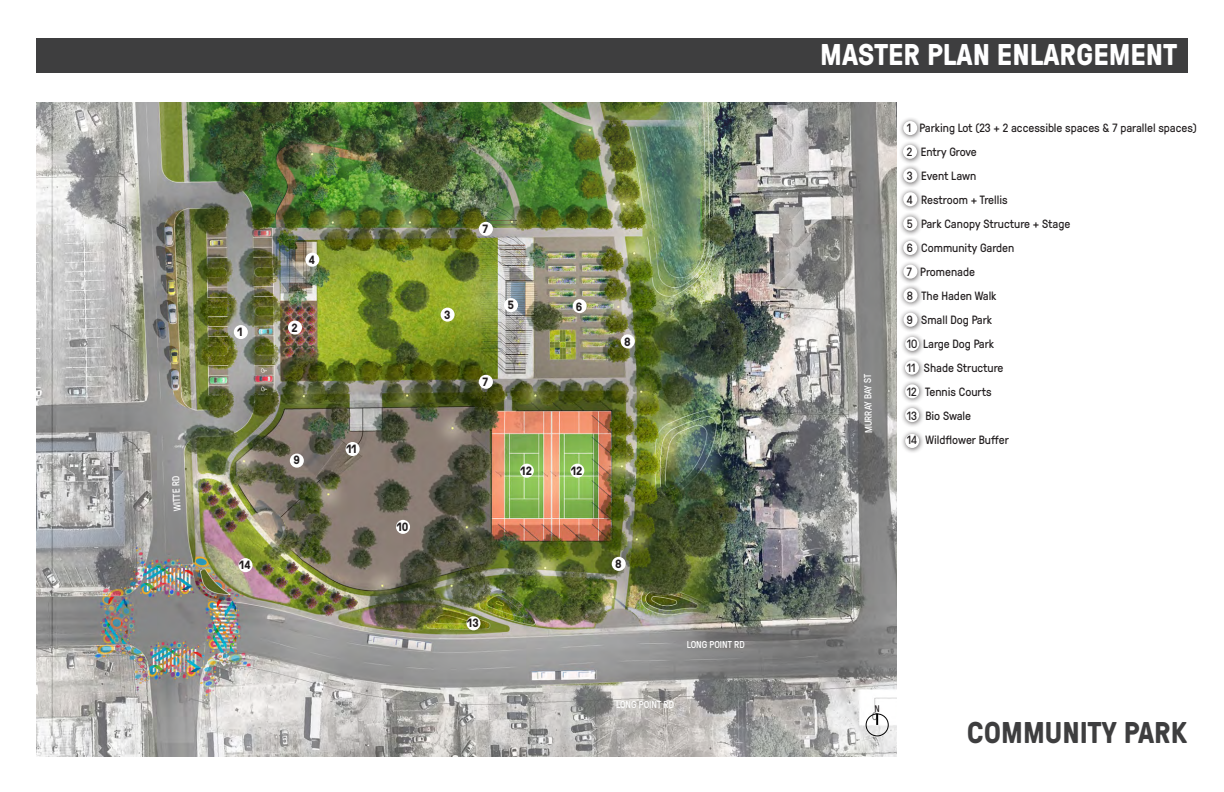
<style>
.page{position:relative;width:1224px;height:792px;background:#fff}
.page>*{position:absolute;margin:0;border:0;box-sizing:border-box;transform-origin:0 0}
.t1{font:700 30px "GT Pressura";color:#fff}
.t2{font:700 30px "GT Pressura";color:#3e3e3f}
.t3{font:12px "GT Pressura";color:#231f20}
.t4{font:700 12px "GT Pressura";color:#231f20}
.t5{font:10px "GT Pressura";color:#fff}
.t6{font:9.6px "GT Pressura";color:#231f20}
</style>
<div class="page">
<img style="left:36px;top:231px;width:861px;height:525px">
<div style="left:441px;top:308px;width:14px;height:14px;background:#fff;border-radius:50%"></div>
<div style="left:290px;top:454px;width:14px;height:14px;background:#fff;border-radius:50%"></div>
<div style="left:396px;top:520px;width:14px;height:14px;background:#fff;border-radius:50%"></div>
<div style="left:346px;top:442px;width:14px;height:14px;background:#fff;border-radius:50%"></div>
<div style="left:288px;top:321px;width:14px;height:14px;background:#fff;border-radius:50%"></div>
<div style="left:570px;top:464px;width:14px;height:14px;background:#fff;border-radius:50%"></div>
<div style="left:520px;top:464px;width:14px;height:14px;background:#fff;border-radius:50%"></div>
<div style="left:466px;top:616px;width:15px;height:14px;background:#fff;border-radius:50%"></div>
<div style="left:238px;top:558px;width:15px;height:14px;background:#fff;border-radius:50%"></div>
<div style="left:504px;top:298px;width:14px;height:14px;background:#fff;border-radius:50%"></div>
<div style="left:479px;top:222px;width:14px;height:14px;background:#fff;border-radius:50%"></div>
<div style="left:479px;top:375px;width:14px;height:14px;background:#fff;border-radius:50%"></div>
<div style="left:612px;top:557px;width:14px;height:14px;background:#fff;border-radius:50%"></div>
<div style="left:621px;top:334px;width:14px;height:14px;background:#fff;border-radius:50%"></div>
<div style="left:573px;top:299px;width:14px;height:14px;background:#fff;border-radius:50%"></div>
<div style="left:305px;top:253px;width:14px;height:14px;background:#fff;border-radius:50%"></div>
<div style="left:234px;top:325px;width:14px;height:14px;background:#fff;border-radius:50%"></div>
<div style="left:899px;top:140px;width:24px;height:25px;background:#231f20;opacity:.75"></div>
<div style="left:903px;top:145px;width:14px;height:14px;background:#fff;border-radius:50%"></div>
<div style="left:901px;top:356px;width:24px;height:25px;background:#231f20;opacity:.75"></div>
<div style="left:905px;top:361px;width:14px;height:14px;background:#fff;border-radius:50%"></div>
<div style="left:899px;top:117px;width:24px;height:24px;background:#231f20;opacity:.75"></div>
<div style="left:903px;top:121px;width:14px;height:14px;background:#fff;border-radius:50%"></div>
<div style="left:901px;top:332px;width:24px;height:25px;background:#231f20;opacity:.75"></div>
<div style="left:905px;top:337px;width:14px;height:14px;background:#fff;border-radius:50%"></div>
<div style="left:899px;top:236px;width:24px;height:25px;background:#231f20;opacity:.75"></div>
<div style="left:903px;top:241px;width:14px;height:14px;background:#fff;border-radius:50%"></div>
<div style="left:899px;top:188px;width:24px;height:24px;background:#231f20;opacity:.75"></div>
<div style="left:903px;top:192px;width:14px;height:14px;background:#fff;border-radius:50%"></div>
<div style="left:901px;top:404px;width:24px;height:24px;background:#231f20;opacity:.75"></div>
<div style="left:905px;top:408px;width:14px;height:14px;background:#fff;border-radius:50%"></div>
<div style="left:901px;top:430px;width:24px;height:24px;background:#231f20;opacity:.75"></div>
<div style="left:905px;top:434px;width:14px;height:14px;background:#fff;border-radius:50%"></div>
<div style="left:899px;top:284px;width:25px;height:24px;background:#231f20;opacity:.75"></div>
<div style="left:903px;top:288px;width:15px;height:14px;background:#fff;border-radius:50%"></div>
<div style="left:899px;top:164px;width:24px;height:25px;background:#231f20;opacity:.75"></div>
<div style="left:903px;top:169px;width:14px;height:14px;background:#fff;border-radius:50%"></div>
<div style="left:901px;top:380px;width:24px;height:24px;background:#231f20;opacity:.75"></div>
<div style="left:905px;top:384px;width:14px;height:14px;background:#fff;border-radius:50%"></div>
<div style="left:899px;top:260px;width:24px;height:25px;background:#231f20;opacity:.75"></div>
<div style="left:903px;top:265px;width:14px;height:14px;background:#fff;border-radius:50%"></div>
<div style="left:899px;top:212px;width:24px;height:25px;background:#231f20;opacity:.75"></div>
<div style="left:903px;top:217px;width:14px;height:14px;background:#fff;border-radius:50%"></div>
<div style="left:899px;top:308px;width:25px;height:25px;background:#231f20;opacity:.75"></div>
<div style="left:903px;top:313px;width:15px;height:14px;background:#fff;border-radius:50%"></div>
<div style="left:36px;top:38px;width:1152px;height:35px;background:#3e3e3f"></div>
<div style="left:866px;top:714px;width:23px;height:22px;border:1px solid #000;border-radius:50%"></div>
<svg style="left:876px;top:714px;width:2px;height:11px"></svg>
<img style="left:36px;top:102px;width:861px;height:129px">
<p class="t5" style="left:170px;top:512px;width:37px;rotate:-93deg">WITTE RD</p>
<p class="t4" style="left:238px;top:323px;width:7px">1</p>
<p class="t4" style="left:239px;top:556px;width:13px">14</p>
<p class="t4" style="left:309px;top:251px;width:8px">4</p>
<p class="t4" style="left:292px;top:319px;width:8px">2</p>
<p class="t4" style="left:293px;top:451px;width:8px">9</p>
<p class="t4" style="left:346px;top:440px;width:12px">11</p>
<p class="t4" style="left:397px;top:518px;width:13px">10</p>
<p class="t4" style="left:444px;top:306px;width:8px">3</p>
<p class="t4" style="left:482px;top:220px;width:7px">7</p>
<p class="t4" style="left:508px;top:296px;width:8px">5</p>
<p class="t4" style="left:576px;top:298px;width:8px">6</p>
<p class="t4" style="left:482px;top:373px;width:7px">7</p>
<p class="t4" style="left:521px;top:462px;width:13px">12</p>
<p class="t4" style="left:571px;top:462px;width:13px">12</p>
<p class="t4" style="left:624px;top:333px;width:8px">8</p>
<p class="t4" style="left:467px;top:614px;width:13px">13</p>
<p class="t4" style="left:615px;top:555px;width:8px">8</p>
<p class="t5" style="left:687px;top:637px;width:59px">LONG POINT RD</p>
<p class="t5" style="left:616px;top:697px;width:59px">LONG POINT RD</p>
<p class="t1" style="left:820px;top:33px;width:358px">MASTER PLAN ENLARGEMENT</p>
<p class="t5" style="left:861px;top:434px;width:61px;rotate:-91deg">MURRAY BAY ST</p>
<p class="t3" style="left:907px;top:119px;width:292px">1 Parking Lot (23 + 2 accessible spaces &amp; 7 parallel spaces)</p>
<p class="t3" style="left:907px;top:143px;width:71px">2 Entry Grove</p>
<p class="t3" style="left:907px;top:167px;width:71px">3 Event Lawn</p>
<p class="t3" style="left:907px;top:191px;width:102px">4 Restroom + Trellis</p>
<p class="t3" style="left:907px;top:215px;width:165px">5 Park Canopy Structure + Stage</p>
<p class="t3" style="left:907px;top:239px;width:109px">6 Community Garden</p>
<p class="t3" style="left:907px;top:263px;width:70px">7 Promenade</p>
<p class="t3" style="left:907px;top:287px;width:91px">8 The Haden Walk</p>
<p class="t3" style="left:907px;top:311px;width:87px">9 Small Dog Park</p>
<p class="t3" style="left:907px;top:335px;width:89px">10 Large Dog Park</p>
<p class="t3" style="left:907px;top:359px;width:98px">11 Shade Structure</p>
<p class="t3" style="left:907px;top:383px;width:86px">12 Tennis Courts</p>
<p class="t3" style="left:907px;top:407px;width:66px">13 Bio Swale</p>
<p class="t3" style="left:907px;top:431px;width:104px">14 Wildflower Buffer</p>
<p class="t6" style="left:875px;top:701px;width:7px">N</p>
<p class="t2" style="left:967px;top:710px;width:222px">COMMUNITY PARK</p>
</div>
